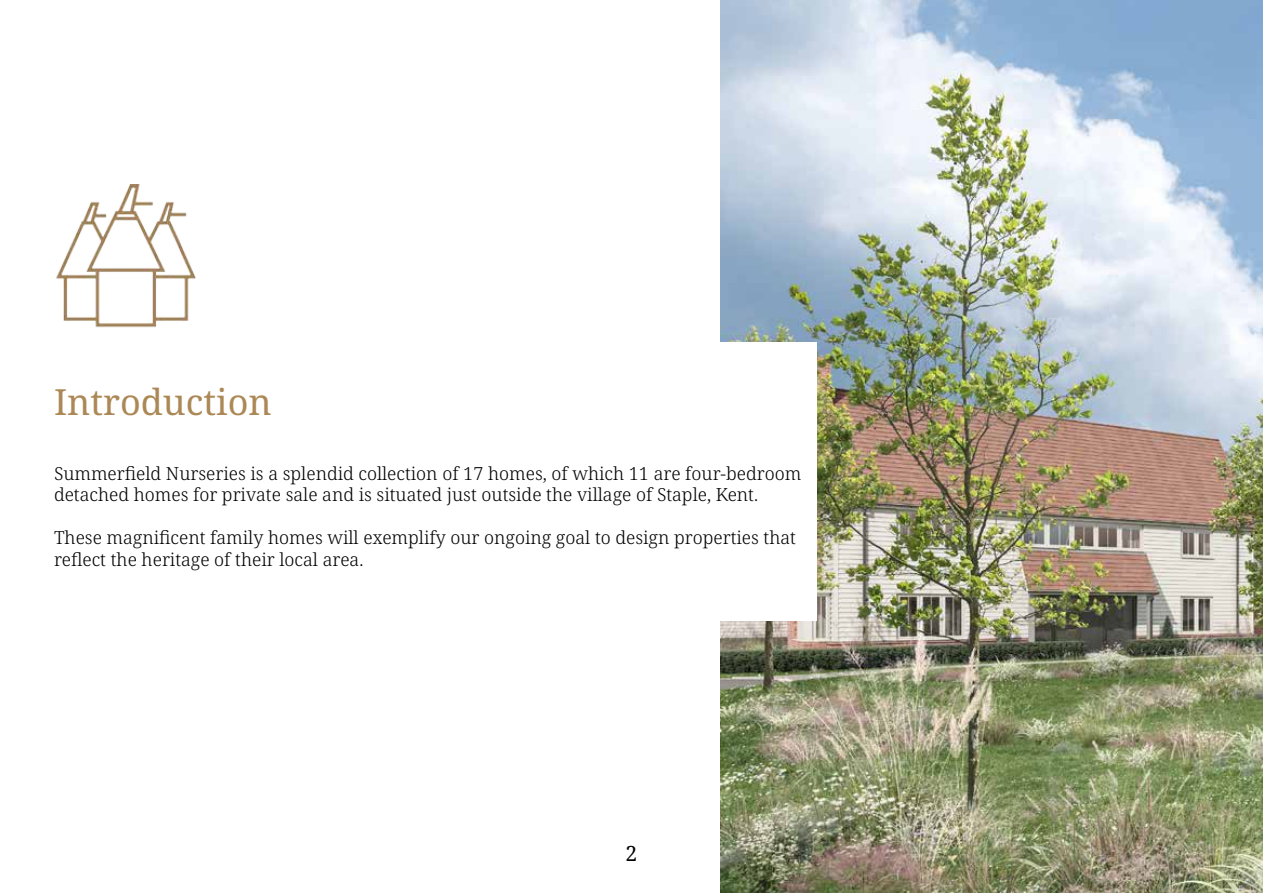
<style>
.page{position:relative;width:1263px;height:893px;background:#fff}
.page>*{position:absolute;margin:0;border:0;box-sizing:border-box;transform-origin:0 0}
.t1{font:36px "Noto Serif";color:#ab8855}
.t2{font:21px "Noto Serif";color:#000}
.t3{font:300 18px/21.6px "Noto Serif";color:#000}
</style>
<div class="page">
<img style="left:721px;top:0;width:542px;height:893px">
<div style="left:54px;top:342px;width:762px;height:279px;background:#fff"></div>
<img style="left:56px;top:185px;width:140px;height:143px">
<h1 class="t1" style="left:54px;top:377px;width:219px">Introduction</h1>
<p class="t3" style="left:54px;top:463px;width:749px">Summerfield Nurseries is a splendid collection of 17 homes, of which 11 are four-bedroom detached homes for private sale and is situated just outside the village of Staple, Kent.</p>
<p class="t3" style="left:54px;top:528px;width:743px">These magnificent family homes will exemplify our ongoing goal to design properties that reflect the heritage of their local area.</p>
<p class="t2" style="left:626px;top:839px;width:13px">2</p>
</div>
